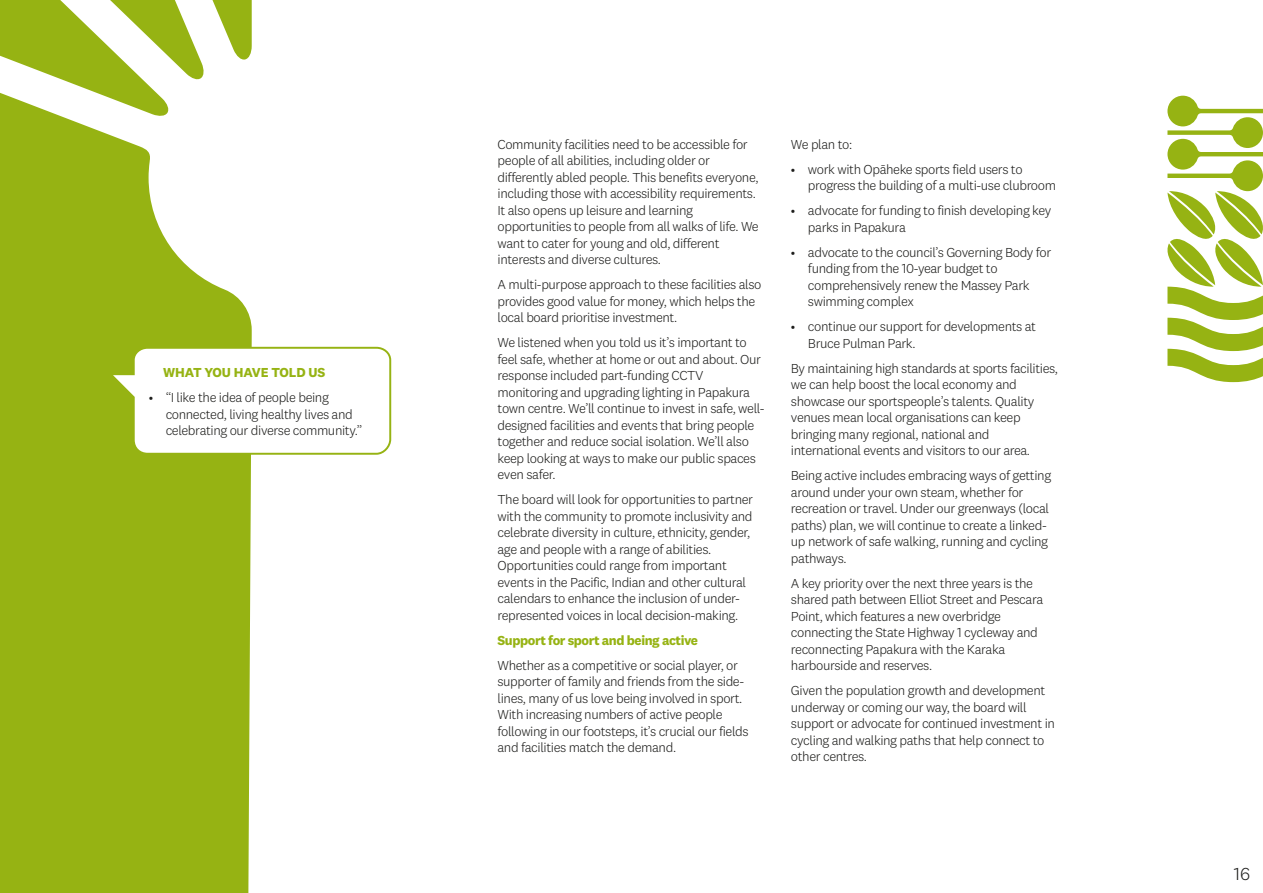
<style>
.page{position:relative;width:1263px;height:893px;background:#fff}
.page>*{position:absolute;margin:0;border:0;box-sizing:border-box;transform-origin:0 0}
.t1{font:300 18px "National 2";color:#1d1d1b}
.Body{font:300 13.5px/16.5px "National 2";letter-spacing:-.03em;color:#1d1d1b}
.Body_Bullets{font:300 13.5px/16.5px "National 2";letter-spacing:-.03em;color:#1d1d1b}
.Body_Bold{font:700 13.5px "National 2";letter-spacing:-.03em;color:#96b313}
.H4_-_Caps{font:700 13.5px "National 2";letter-spacing:-.01em;color:#96b313}
</style>
<div class="page">
<svg style="left:0;top:0;width:252px;height:893px;fill:#96b313"></svg>
<svg style="left:106px;top:346px;width:286px;height:110px"></svg>
<svg style="left:1167px;top:96px;width:96px;height:286px"></svg>
<p class="H4_-_Caps" style="left:163px;top:364px;width:164px">WHAT YOU HAVE TOLD US</p>
<p class="Body_Bullets" style="left:166px;top:389px;width:198px;text-indent:-17px">• “I like the idea of people being connected, living healthy lives and celebrating our diverse community.”</p>
<p class="Body" style="left:497px;top:136px;width:263px">Community facilities need to be accessible for people of all abilities, including older or differently abled people. This benefits everyone, including those with accessibility requirements.<br>It also opens up leisure and learning opportunities to people from all walks of life. We want to cater for young and old, different interests and diverse cultures.</p>
<p class="Body" style="left:497px;top:276px;width:265px">A multi-purpose approach to these facilities also provides good value for money, which helps the local board prioritise investment.</p>
<p class="Body" style="left:497px;top:334px;width:269px">We listened when you told us it’s important to feel safe, whether at home or out and about. Our response included part-funding CCTV monitoring and upgrading lighting in Papakura town centre. We’ll continue to invest in safe, well&shy;designed facilities and events that bring people together and reduce social isolation. We’ll also keep looking at ways to make our public spaces even safer.</p>
<p class="Body" style="left:497px;top:491px;width:257px">The board will look for opportunities to partner with the community to promote inclusivity and celebrate diversity in culture, ethnicity, gender, age and people with a range of abilities.<br>Opportunities could range from important events in the Pacific, Indian and other cultural calendars to enhance the inclusion of under&shy;represented voices in local decision-making.</p>
<h2 class="Body_Bold" style="left:497px;top:632px;width:202px">Support for sport and being active</h2>
<p class="Body" style="left:497px;top:657px;width:253px">Whether as a competitive or social player, or supporter of family and friends from the side&shy;lines, many of us love being involved in sport.<br>With increasing numbers of active people following in our footsteps, it’s crucial our fields and facilities match the demand.</p>
<p class="Body" style="left:791px;top:136px;width:63px">We plan to:</p>
<p class="Body_Bullets" style="left:808px;top:161px;width:250px;text-indent:-17px">• work with Opāheke sports field users to progress the building of a multi-use clubroom</p>
<p class="Body_Bullets" style="left:808px;top:202px;width:245px;text-indent:-17px">• advocate for funding to finish developing key parks in Papakura</p>
<p class="Body_Bullets" style="left:808px;top:244px;width:245px;text-indent:-17px">• advocate to the council’s Governing Body for funding from the 10-year budget to comprehensively renew the Massey Park swimming complex</p>
<p class="Body_Bullets" style="left:808px;top:318px;width:230px;text-indent:-17px">• continue our support for developments at<br>Bruce Pulman Park.</p>
<p class="Body" style="left:791px;top:360px;width:269px">By maintaining high standards at sports facilities, we can help boost the local economy and showcase our sportspeople’s talents. Quality venues mean local organisations can keep bringing many regional, national and international events and visitors to our area.</p>
<p class="Body" style="left:791px;top:467px;width:262px">Being active includes embracing ways of getting around under your own steam, whether for recreation or travel. Under our greenways (local paths) plan, we will continue to create a linked&shy;up network of safe walking, running and cycling pathways.</p>
<p class="Body" style="left:791px;top:575px;width:254px">A key priority over the next three years is the shared path between Elliot Street and Pescara Point, which features a new overbridge connecting the State Highway 1 cycleway and reconnecting Papakura with the Karaka harbourside and reserves.</p>
<p class="Body" style="left:791px;top:682px;width:266px">Given the population growth and development underway or coming our way, the board will support or advocate for continued investment in cycling and walking paths that help connect to other centres.</p>
<h1 class="t1" style="left:1234px;top:864px;width:18px">16</h1>
</div>
